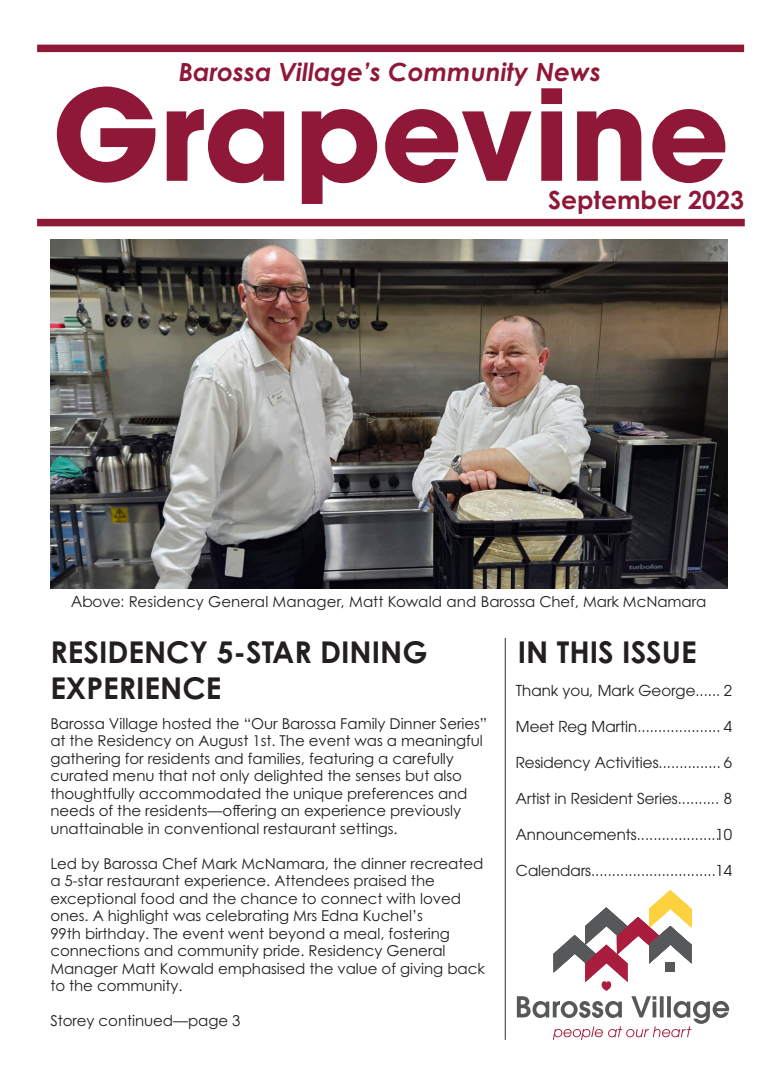
<style>
.page{position:relative;width:780px;height:1088px;background:#fff}
.page>*{position:absolute;margin:0;border:0;box-sizing:border-box;transform-origin:0 0}
.t1{font:700 125px "ITC Avant Garde Pro";color:#8f1838}
.t2{font:700 30px "Century Gothic Pro";color:#231f20}
.t3{font:italic 700 25px "Century Gothic Pro";color:#8f1838}
.t4{font:700 25px "Century Gothic Pro";color:#8f1838}
.t5{font:15px/17.5px "Century Gothic Pro";letter-spacing:-.005em;color:#231f20}
.t6{font:15px "ITC Avant Garde Pro";color:#231f20}
.s1{font-family:"ITC Avant Garde Pro"}
</style>
<div class="page">
<div style="left:37px;top:45px;width:707px;height:7px;background:#8f1838"></div>
<div style="left:37px;top:219px;width:707px;height:7px;background:#8f1838"></div>
<img style="left:51px;top:239px;width:676px;height:349px">
<hr style="left:504px;top:638px;width:2px;height:402px;background:#57585a">
<svg style="left:517px;top:890px;width:212px;height:150px"></svg>
<p class="t3" style="left:179px;top:56px;width:424px">Barossa Village’s Community News</p>
<p class="t1" style="left:52px;top:51px;width:678px">Grapevine</p>
<p class="t4" style="left:548px;top:185px;width:198px">September 2023</p>
<p class="t5" style="left:71px;top:592px;width:636px"><span class="s1">Above:</span> Residency General Manager, Matt Kowald and Barossa Chef, Mark McNamara</p>
<p class="t2" style="left:50px;top:634px;width:379px">RESIDENCY 5-STAR DINING</p>
<p class="t2" style="left:50px;top:670px;width:172px">EXPERIENCE</p>
<p class="t5" style="left:50px;top:714px;width:438px">Barossa Village hosted the “Our Barossa Family Dinner Series” at the Residency on August 1st. The event was a meaningful gathering for residents and families, featuring a carefully curated menu that not only delighted the senses but also thoughtfully accommodated the unique preferences and needs of the residents—offering an experience previously unattainable in conventional restaurant settings.</p>
<p class="t5" style="left:50px;top:854px;width:436px">Led by Barossa Chef Mark McNamara, the dinner recreated a 5-star restaurant experience. Attendees praised the exceptional food and the chance to connect with loved ones. A highlight was celebrating Mrs Edna Kuchel’s<br>99th birthday. The event went beyond a meal, fostering connections and community pride. Residency General Manager Matt Kowald emphasised the value of giving back to the community.</p>
<p class="t5" style="left:50px;top:1012px;width:191px">Storey continued—page 3</p>
<p class="t2" style="left:518px;top:634px;width:180px">IN THIS ISSUE</p>
<p class="t6" style="left:516px;top:681px;width:218px">Thank you, Mark George...... 2</p>
<p class="t6" style="left:516px;top:717px;width:218px">Meet Reg Martin.................... 4</p>
<p class="t6" style="left:516px;top:753px;width:218px">Residency Activities............... 6</p>
<p class="t6" style="left:516px;top:789px;width:218px">Artist in Resident Series.......... 8</p>
<p class="t6" style="left:516px;top:825px;width:205px">Announcements....................</p>
<p class="t6" style="left:516px;top:861px;width:218px">Calendars..............................14</p>
<p class="t6" style="left:715px;top:825px;width:18px">10</p>
</div>
